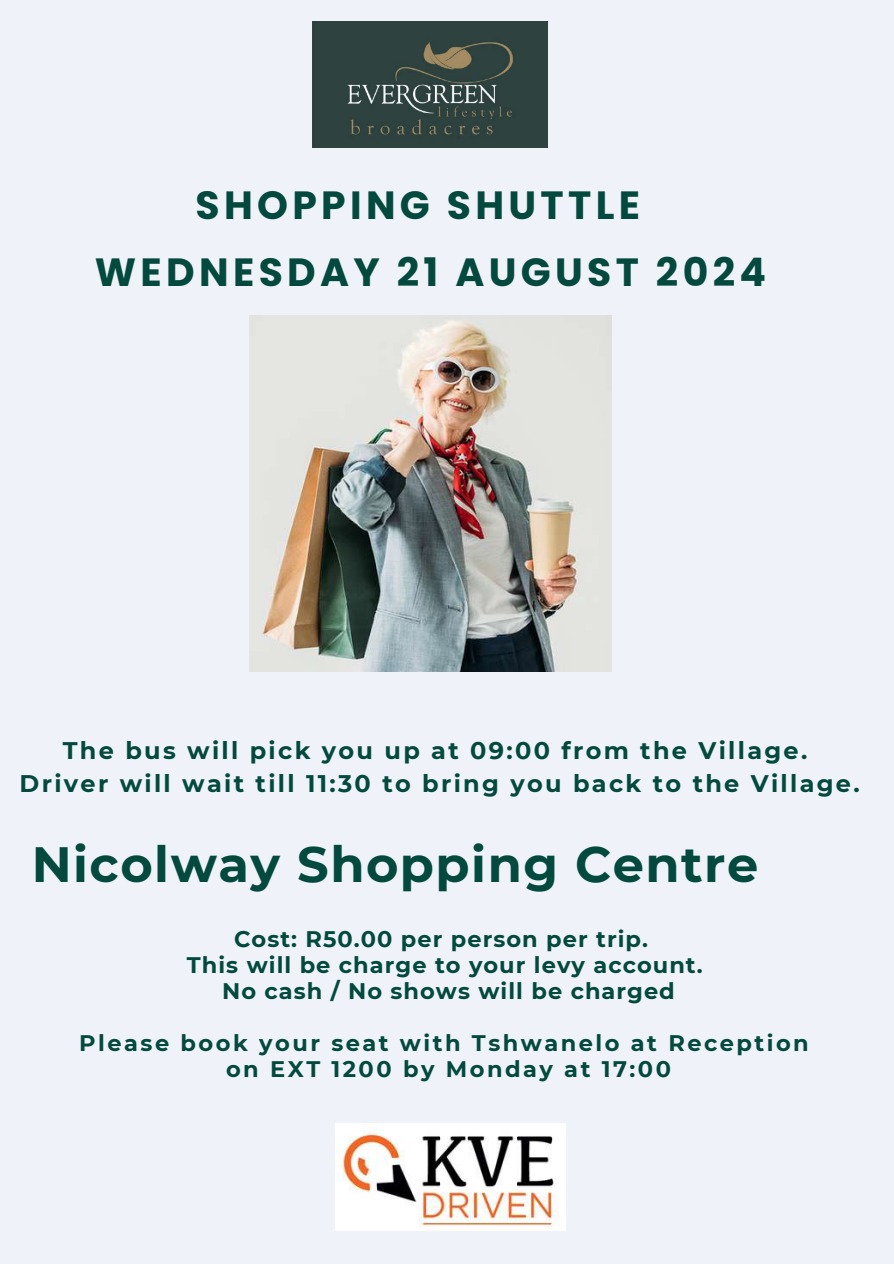
<style>
.page{position:relative;width:894px;height:1264px;background:#fff}
.page>*{position:absolute;margin:0;border:0;box-sizing:border-box;transform-origin:0 0}
.t1{font:700 49.5px "Montserrat";letter-spacing:.03em;color:#03493d}
.t2{font:700 39.3px/66.3px "Poppins";letter-spacing:.11em;color:#03493d}
.t3{font:700 24px/32.5px "Montserrat";letter-spacing:.095em;color:#03493d;text-align:center}
.t4{font:700 22.5px/25.8px "Montserrat";letter-spacing:.045em;color:#03493d;text-align:center}
.t5{font:700 22.5px/25.8px "Montserrat";letter-spacing:.11em;color:#03493d;text-align:center}
</style>
<div class="page">
<div style="left:0;top:0;width:893px;height:1263px;background:#eff3f9"></div>
<img style="left:335px;top:1123px;width:230px;height:107px">
<img style="left:312px;top:21px;width:235px;height:126px">
<img style="left:249px;top:315px;width:362px;height:356px">
<h2 class="t2" style="left:95px;top:172px;width:672px;text-indent:101px">SHOPPING SHUTTLE<br>WEDNESDAY 21 AUGUST 2024</h2>
<p class="t3" style="left:20px;top:734px;width:841px">The bus will pick you up at 09:00 from the Village.<br>Driver will wait till 11:30 to bring you back to the Village.</p>
<h1 class="t1" style="left:32px;top:834px;width:728px">Nicolway Shopping Centre</h1>
<p class="t4" style="left:187px;top:926px;width:517px">Cost: R50.00 per person per trip.<br>This will be charge to your levy account.<br>No cash / No shows will be charged</p>
<p class="t5" style="left:79px;top:1029px;width:730px">Please book your seat with Tshwanelo at Reception on EXT 1200 by Monday at 17:00</p>
</div>
